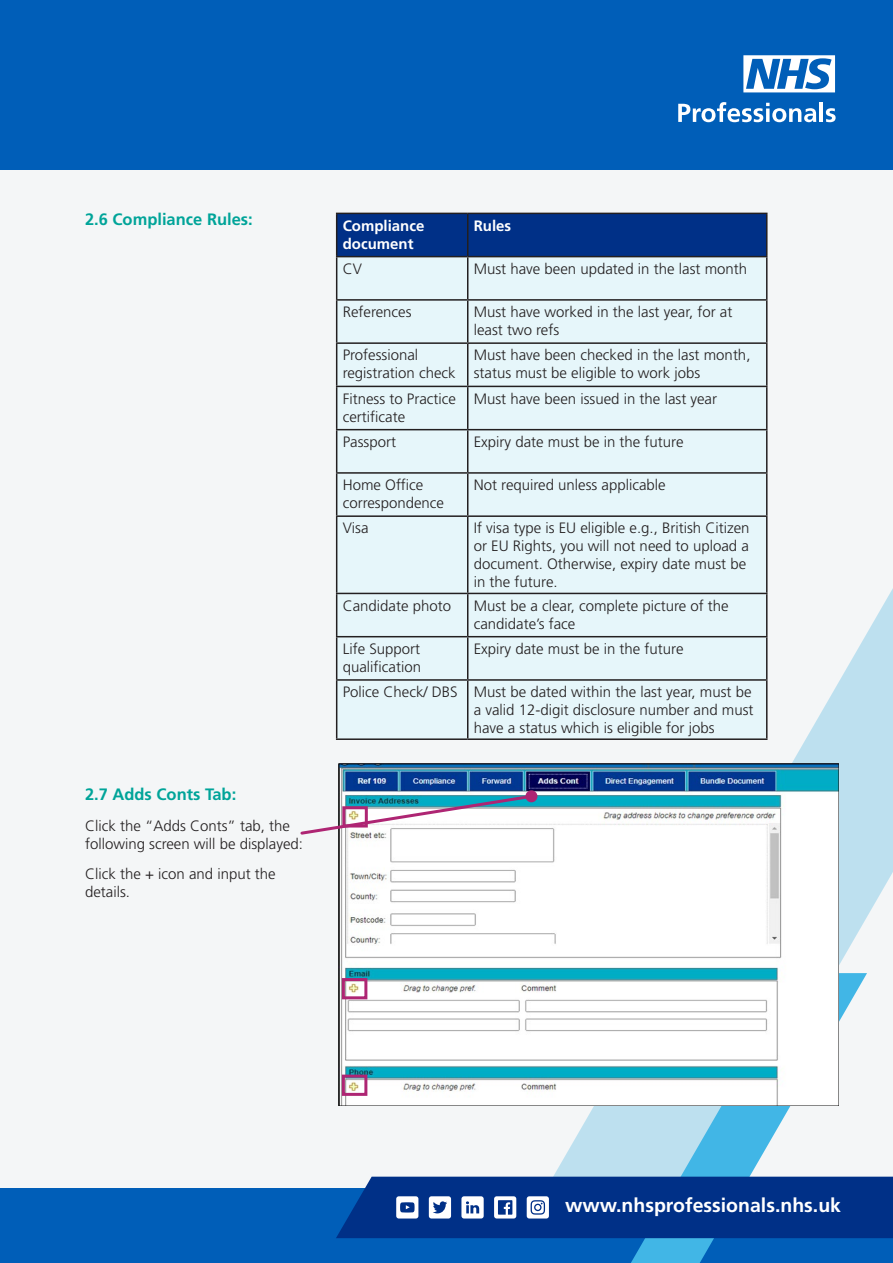
<style>
.page{position:relative;width:893px;height:1263px;background:#f4f6f7}
.page>*{position:absolute;margin:0;border:0;box-sizing:border-box;transform-origin:0 0}
.t1{font:700 19.5px "Frutiger LT Std";color:#fff}
.t2{font:700 16.5px "Frutiger LT Std";color:#00a499}
.t3{font:300 15px/18px "Frutiger LT Std";color:#231f20}
.t4{font:700 15px/18px "Frutiger LT Std";color:#fff}
</style>
<div class="page">
<svg style="left:493px;top:293px;width:400px;height:884px"></svg>
<div style="left:0;top:1188px;width:893px;height:75px;background:#005eb8"></div>
<svg style="left:558px;top:973px;width:309px;height:290px"></svg>
<svg style="left:336px;top:1177px;width:557px;height:61px;background:#103e8f"></svg>
<div style="left:0;top:0;width:893px;height:170px;background:#005eb8"></div>
<svg style="left:743px;top:55px;width:93px;height:37px"></svg>
<svg style="left:678px;top:102px;width:142px;height:20px"></svg>
<hr style="left:820px;top:102px;width:3px;height:20px;background:#fff">
<svg style="left:826px;top:108px;width:10px;height:14px"></svg>
<div style="left:337px;top:214px;width:429px;height:42px;background:#003087"></div>
<div style="left:337px;top:257px;width:429px;height:481px;background:#e6f6fa"></div>
<hr style="left:336px;top:213px;width:132px;height:1px;background:#231f20">
<hr style="left:336px;top:214px;width:1px;height:42px;background:#231f20">
<hr style="left:468px;top:213px;width:299px;height:1px;background:#231f20">
<hr style="left:467px;top:214px;width:1px;height:42px;background:#231f20">
<hr style="left:766px;top:214px;width:1px;height:42px;background:#231f20">
<hr style="left:336px;top:256px;width:132px;height:1px;background:#231f20">
<hr style="left:336px;top:257px;width:1px;height:42px;background:#231f20">
<hr style="left:468px;top:256px;width:299px;height:1px;background:#231f20">
<hr style="left:467px;top:257px;width:1px;height:42px;background:#231f20">
<hr style="left:766px;top:257px;width:1px;height:42px;background:#231f20">
<hr style="left:336px;top:299px;width:132px;height:2px;background:#231f20">
<hr style="left:336px;top:301px;width:1px;height:41px;background:#231f20">
<hr style="left:468px;top:299px;width:299px;height:2px;background:#231f20">
<hr style="left:467px;top:301px;width:1px;height:41px;background:#231f20">
<hr style="left:766px;top:301px;width:1px;height:41px;background:#231f20">
<hr style="left:336px;top:342px;width:132px;height:2px;background:#231f20">
<hr style="left:336px;top:344px;width:1px;height:42px;background:#231f20">
<hr style="left:468px;top:342px;width:299px;height:2px;background:#231f20">
<hr style="left:467px;top:344px;width:1px;height:42px;background:#231f20">
<hr style="left:766px;top:344px;width:1px;height:42px;background:#231f20">
<hr style="left:336px;top:386px;width:132px;height:1px;background:#231f20">
<hr style="left:336px;top:387px;width:1px;height:42px;background:#231f20">
<hr style="left:468px;top:386px;width:299px;height:1px;background:#231f20">
<hr style="left:467px;top:387px;width:1px;height:42px;background:#231f20">
<hr style="left:766px;top:387px;width:1px;height:42px;background:#231f20">
<hr style="left:336px;top:429px;width:132px;height:1px;background:#231f20">
<hr style="left:336px;top:430px;width:1px;height:42px;background:#231f20">
<hr style="left:468px;top:429px;width:299px;height:1px;background:#231f20">
<hr style="left:467px;top:430px;width:1px;height:42px;background:#231f20">
<hr style="left:766px;top:430px;width:1px;height:42px;background:#231f20">
<hr style="left:336px;top:472px;width:132px;height:2px;background:#231f20">
<hr style="left:336px;top:474px;width:1px;height:41px;background:#231f20">
<hr style="left:468px;top:472px;width:299px;height:2px;background:#231f20">
<hr style="left:467px;top:474px;width:1px;height:41px;background:#231f20">
<hr style="left:766px;top:474px;width:1px;height:41px;background:#231f20">
<hr style="left:336px;top:515px;width:132px;height:2px;background:#231f20">
<hr style="left:336px;top:517px;width:1px;height:76px;background:#231f20">
<hr style="left:468px;top:515px;width:299px;height:2px;background:#231f20">
<hr style="left:467px;top:517px;width:1px;height:76px;background:#231f20">
<hr style="left:766px;top:517px;width:1px;height:76px;background:#231f20">
<hr style="left:336px;top:593px;width:132px;height:1px;background:#231f20">
<hr style="left:336px;top:594px;width:1px;height:42px;background:#231f20">
<hr style="left:468px;top:593px;width:299px;height:1px;background:#231f20">
<hr style="left:467px;top:594px;width:1px;height:42px;background:#231f20">
<hr style="left:766px;top:594px;width:1px;height:42px;background:#231f20">
<hr style="left:336px;top:636px;width:132px;height:1px;background:#231f20">
<hr style="left:336px;top:637px;width:1px;height:42px;background:#231f20">
<hr style="left:468px;top:636px;width:299px;height:1px;background:#231f20">
<hr style="left:467px;top:637px;width:1px;height:42px;background:#231f20">
<hr style="left:766px;top:637px;width:1px;height:42px;background:#231f20">
<hr style="left:336px;top:679px;width:132px;height:2px;background:#231f20">
<hr style="left:336px;top:681px;width:1px;height:57px;background:#231f20">
<hr style="left:468px;top:679px;width:299px;height:2px;background:#231f20">
<hr style="left:467px;top:681px;width:1px;height:57px;background:#231f20">
<hr style="left:766px;top:681px;width:1px;height:57px;background:#231f20">
<hr style="left:336px;top:738px;width:132px;height:2px;background:#231f20">
<hr style="left:468px;top:738px;width:299px;height:2px;background:#231f20">
<img style="left:339px;top:764px;width:500px;height:342px">
<div style="left:342px;top:978px;width:25px;height:21px;border:3px solid #ae2573"></div>
<div style="left:342px;top:1074px;width:25px;height:22px;border:3px solid #ae2573"></div>
<svg style="left:300px;top:793px;width:235px;height:43px"></svg>
<div style="left:525px;top:790px;width:12px;height:12px;background:#ae2573;border-radius:50%"></div>
<p class="t2" style="left:85px;top:209px;width:169px">2.6 Compliance Rules:</p>
<p class="t2" style="left:85px;top:784px;width:153px">2.7 Adds Conts Tab:</p>
<p class="t3" style="left:85px;top:817px;width:220px">Click the “Adds Conts” tab, the following screen will be displayed:</p>
<p class="t3" style="left:85px;top:865px;width:192px">Click the + icon and input the details.</p>
<p class="t4" style="left:343px;top:216px;width:83px">Compliance document</p>
<p class="t4" style="left:474px;top:216px;width:39px">Rules</p>
<p class="t3" style="left:343px;top:260px;width:21px">CV</p>
<p class="t3" style="left:474px;top:260px;width:275px">Must have been updated in the last month</p>
<p class="t3" style="left:343px;top:303px;width:70px">References</p>
<p class="t3" style="left:474px;top:303px;width:260px">Must have worked in the last year, for at least two refs</p>
<p class="t3" style="left:343px;top:346px;width:115px">Professional registration check</p>
<p class="t3" style="left:474px;top:346px;width:278px">Must have been checked in the last month, status must be eligible to work jobs</p>
<p class="t3" style="left:343px;top:390px;width:115px">Fitness to Practice certificate</p>
<p class="t3" style="left:474px;top:390px;width:245px">Must have been issued in the last year</p>
<p class="t3" style="left:343px;top:433px;width:55px">Passport</p>
<p class="t3" style="left:474px;top:433px;width:211px">Expiry date must be in the future</p>
<p class="t3" style="left:343px;top:476px;width:103px">Home Office correspondence</p>
<p class="t3" style="left:474px;top:476px;width:193px">Not required unless applicable</p>
<p class="t3" style="left:343px;top:519px;width:27px">Visa</p>
<p class="t3" style="left:474px;top:519px;width:277px">If visa type is EU eligible e.g., British Citizen or EU Rights, you will not need to upload a document. Otherwise, expiry date must be in the future.</p>
<p class="t3" style="left:343px;top:597px;width:110px">Candidate photo</p>
<p class="t3" style="left:474px;top:597px;width:257px">Must be a clear, complete picture of the candidate’s face</p>
<p class="t3" style="left:343px;top:640px;width:80px">Life Support qualification</p>
<p class="t3" style="left:474px;top:640px;width:211px">Expiry date must be in the future</p>
<p class="t3" style="left:343px;top:683px;width:117px">Police Check/ DBS</p>
<p class="t3" style="left:474px;top:683px;width:281px">Must be dated within the last year, must be a valid 12-digit disclosure number and must have a status which is eligible for jobs</p>
<h1 class="t1" style="left:565px;top:1193px;width:277px">www.nhsprofessionals.nhs.uk</h1>
</div>
